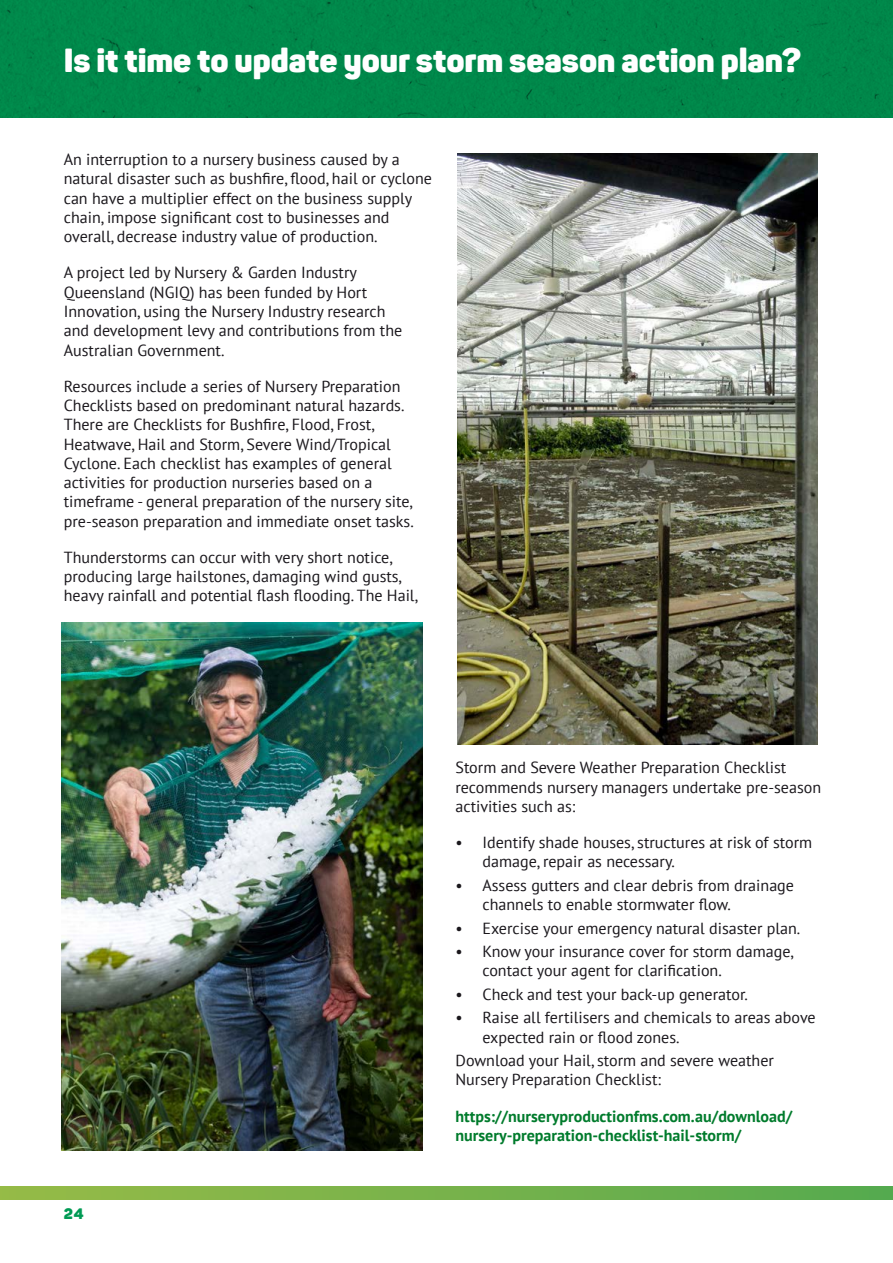
<style>
.page{position:relative;width:893px;height:1263px;background:#fff}
.page>*{position:absolute;margin:0;border:0;box-sizing:border-box;transform-origin:0 0}
.t1{font:900 33px "Panton";letter-spacing:-.005em;color:#fff}
.t2{font:16.05px/19.2px "PT Sans";color:#1a171c}
.t3{font:700 16.05px/19.2px "PT Sans";color:#007b2c}
.t4{font:900 15px "Panton";color:#009a54}
</style>
<div class="page">
<svg style="left:0;top:1186px;width:893px;height:13px;background:#76b24b"></svg>
<div style="left:0;top:0;width:893px;height:118px;background:#00884a"></div>
<img style="left:62px;top:623px;width:360px;height:528px">
<img style="left:457px;top:153px;width:360px;height:591px">
<h1 class="t1" style="left:64px;top:39px;width:739px">Is it time to update your storm season action plan?</h1>
<p class="t2" style="left:64px;top:149px;width:370px">An interruption to a nursery business caused by a natural disaster such as bushfire, flood, hail or cyclone can have a multiplier effect on the business supply chain, impose significant cost to businesses and overall, decrease industry value of production.</p>
<p class="t2" style="left:64px;top:263px;width:340px">A project led by Nursery &amp; Garden Industry Queensland (NGIQ) has been funded by Hort Innovation, using the Nursery Industry research and development levy and contributions from the Australian Government.</p>
<p class="t2" style="left:64px;top:376px;width:351px">Resources include a series of Nursery Preparation Checklists based on predominant natural hazards.<br>There are Checklists for Bushfire, Flood, Frost, Heatwave, Hail and Storm, Severe Wind/Tropical Cyclone. Each checklist has examples of general activities for production nurseries based on a timeframe - general preparation of the nursery site, pre-season preparation and immediate onset tasks.</p>
<p class="t2" style="left:64px;top:547px;width:355px">Thunderstorms can occur with very short notice, producing large hailstones, damaging wind gusts, heavy rainfall and potential flash flooding. The Hail,</p>
<p class="t4" style="left:64px;top:1204px;width:21px">24</p>
<p class="t2" style="left:455px;top:758px;width:367px">Storm and Severe Weather Preparation Checklist recommends nursery managers undertake pre-season activities such as:</p>
<p class="t2" style="left:482px;top:832px;width:331px;text-indent:-27px">• Identify shade houses, structures at risk of storm damage, repair as necessary.</p>
<p class="t2" style="left:482px;top:875px;width:313px;text-indent:-27px">• Assess gutters and clear debris from drainage channels to enable stormwater flow.</p>
<p class="t2" style="left:455px;top:918px;width:346px">• Exercise your emergency natural disaster plan.</p>
<p class="t2" style="left:482px;top:941px;width:313px;text-indent:-27px">• Know your insurance cover for storm damage, contact your agent for clarification.</p>
<p class="t2" style="left:455px;top:984px;width:294px">• Check and test your back-up generator.</p>
<p class="t2" style="left:482px;top:1008px;width:335px;text-indent:-27px">• Raise all fertilisers and chemicals to areas above expected rain or flood zones.</p>
<p class="t2" style="left:455px;top:1050px;width:320px">Download your Hail, storm and severe weather<br>Nursery Preparation Checklist:</p>
<p class="t3" style="left:455px;top:1106px;width:338px">https://nurseryproductionfms.com.au/download/ nursery-preparation-checklist-hail-storm/</p>
</div>
